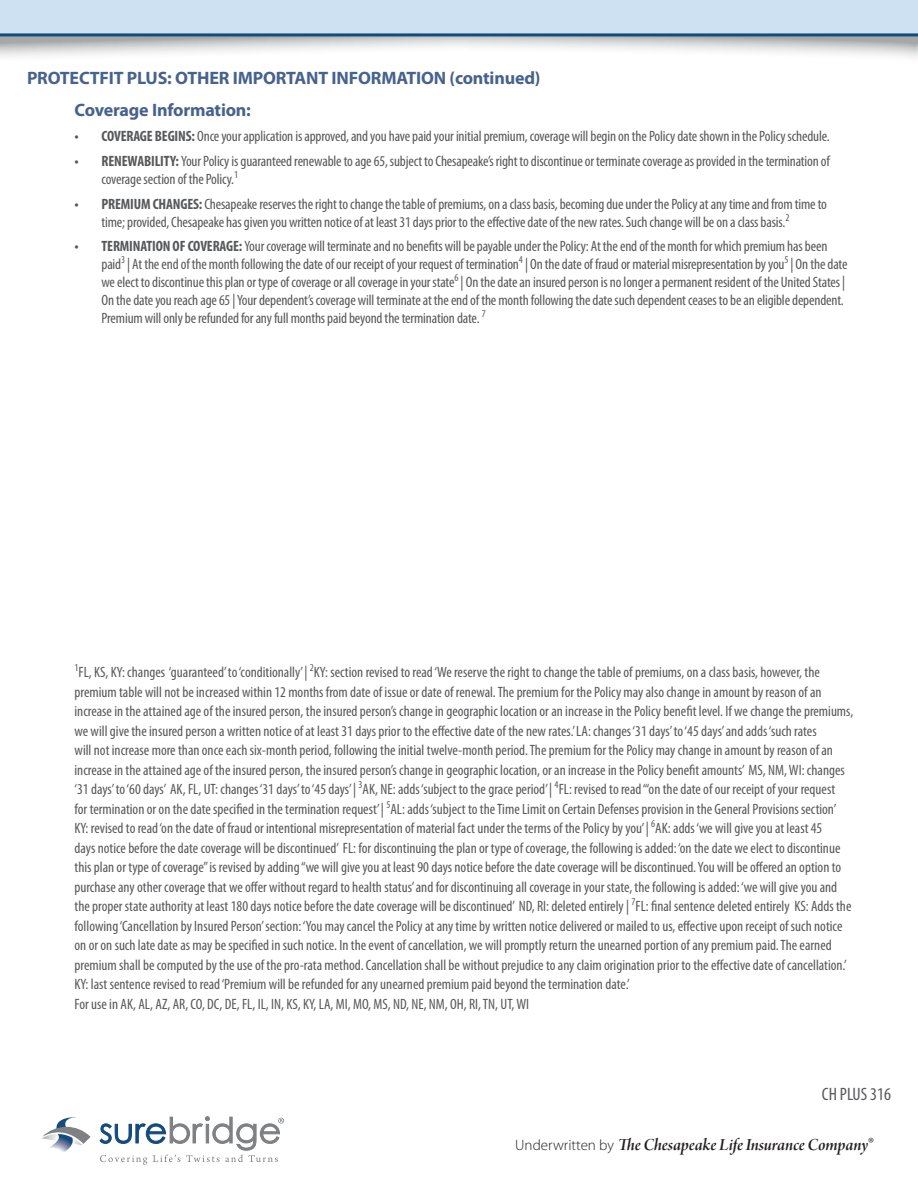
<style>
.page{position:relative;width:918px;height:1188px;background:#fff}
.page>*{position:absolute;margin:0;border:0;box-sizing:border-box;transform-origin:0 0}
.t1{font:700 18px "Myriad Pro";letter-spacing:-.01em;color:#47628e}
.t2{font:18px "Arno Pro Smbd Italic Display";letter-spacing:-.005em;color:#231f20}
.t3{font:condensed 18px "Myriad Pro";color:#57585a}
.t4{font:condensed 15px/19.5px "Myriad Pro";color:#57585a}
.s1{font-weight:700}
.s2{font-family:"Myriad Pro";font-weight:300;font-size:15px}
</style>
<div class="page">
<svg style="left:0;top:36px;width:918px;height:21px"></svg>
<svg style="left:0;top:0;width:918px;height:36px;background:#c0d6ea"></svg>
<svg style="left:42px;top:1117px;width:49px;height:35px"></svg>
<svg style="left:99px;top:1116px;width:185px;height:49px"></svg>
<p class="t1" style="left:27px;top:66px;width:515px">PROTECTFIT PLUS: OTHER IMPORTANT INFORMATION (continued)</p>
<p class="t1" style="left:75px;top:98px;width:178px">Coverage Information:</p>
<p class="t4" style="left:75px;top:126px;width:757px"><span class="s1">• COVERAGE BEGINS:</span> Once your application is approved, and you have paid your initial premium, coverage will begin on the Policy date shown in the Policy schedule.</p>
<p class="t4" style="left:102px;top:152px;width:730px;line-height:18px;text-indent:-27px"><span class="s1">• RENEWABILITY:</span> Your Policy is guaranteed renewable to age 65, subject to Chesapeake’s right to discontinue or terminate coverage as provided in the termination of coverage section of the Policy.<sup>1</sup></p>
<p class="t4" style="left:102px;top:194px;width:727px;line-height:18px;text-indent:-27px"><span class="s1">• PREMIUM CHANGES:</span> Chesapeake reserves the right to change the table of premiums, on a class basis, becoming due under the Policy at any time and from time to time; provided, Chesapeake has given you written notice of at least 31 days prior to the effective date of the new rates. Such change will be on a class basis.<sup>2</sup></p>
<p class="t4" style="left:102px;top:237px;width:748px;line-height:18px;text-indent:-27px"><span class="s1">• TERMINATION OF COVERAGE:</span> Your coverage will terminate and no benefits will be payable under the Policy: At the end of the month for which premium has been paid<sup>3</sup> | At the end of the month following the date of our receipt of your request of termination<sup>4</sup> | On the date of fraud or material misrepresentation by you<sup>5</sup> | On the date we elect to discontinue this plan or type of coverage or all coverage in your state<sup>6</sup> | On the date an insured person is no longer a permanent resident of the United States | On the date you reach age 65 | Your dependent’s coverage will terminate at the end of the month following the date such dependent ceases to be an eligible dependent.<br>Premium will only be refunded for any full months paid beyond the termination date. <sup>7</sup></p>
<p class="t4" style="left:75px;top:662px;width:780px"><sup>1</sup>FL, KS, KY: changes ‘guaranteed’ to ‘conditionally’ | <sup>2</sup>KY: section revised to read ‘We reserve the right to change the table of premiums, on a class basis, however, the premium table will not be increased within 12 months from date of issue or date of renewal. The premium for the Policy may also change in amount by reason of an increase in the attained age of the insured person, the insured person’s change in geographic location or an increase in the Policy benefit level. If we change the premiums, we will give the insured person a written notice of at least 31 days prior to the effective date of the new rates.’ LA: changes ‘31 days’ to ‘45 days’ and adds ‘such rates<br>will not increase more than once each six-month period, following the initial twelve-month period. The premium for the Policy may change in amount by reason of an increase in the attained age of the insured person, the insured person’s change in geographic location, or an increase in the Policy benefit amounts’ MS, NM, WI: changes ‘31 days’ to ‘60 days’ AK, FL, UT: changes ‘31 days’ to ‘45 days’ | <sup>3</sup>AK, NE: adds ‘subject to the grace period’ | <sup>4</sup>FL: revised to read ‘“on the date of our receipt of your request<br>for termination or on the date specified in the termination request’ | <sup>5</sup>AL: adds ‘subject to the Time Limit on Certain Defenses provision in the General Provisions section’ KY: revised to read ‘on the date of fraud or intentional misrepresentation of material fact under the terms of the Policy by you’ | <sup>6</sup>AK: adds ‘we will give you at least 45<br>days notice before the date coverage will be discontinued’ FL: for discontinuing the plan or type of coverage, the following is added: ‘on the date we elect to discontinue this plan or type of coverage” is revised by adding “we will give you at least 90 days notice before the date coverage will be discontinued. You will be offered an option to purchase any other coverage that we offer without regard to health status’ and for discontinuing all coverage in your state, the following is added: ‘we will give you and the proper state authority at least 180 days notice before the date coverage will be discontinued’ ND, RI: deleted entirely | <sup>7</sup>FL: final sentence deleted entirely KS: Adds the following ‘Cancellation by Insured Person’ section: ‘You may cancel the Policy at any time by written notice delivered or mailed to us, effective upon receipt of such notice on or on such late date as may be specified in such notice. In the event of cancellation, we will promptly return the unearned portion of any premium paid. The earned premium shall be computed by the use of the pro-rata method. Cancellation shall be without prejudice to any claim origination prior to the effective date of cancellation.’ KY: last sentence revised to read ‘Premium will be refunded for any unearned premium paid beyond the termination date.’</p>
<p class="t4" style="left:75px;top:994px;width:456px">For use in AK, AL, AZ, AR, CO, DC, DE, FL, IL, IN, KS, KY, LA, MI, MO, MS, ND, NE, NM, OH, RI, TN, UT, WI</p>
<p class="t3" style="left:822px;top:1083px;width:71px">CH PLUS 316</p>
<p class="t2" style="left:515px;top:1135px;width:360px"><span class="s2">Underwritten by</span> The Chesapeake Life Insurance Company<span class="s2">®</span></p>
</div>
